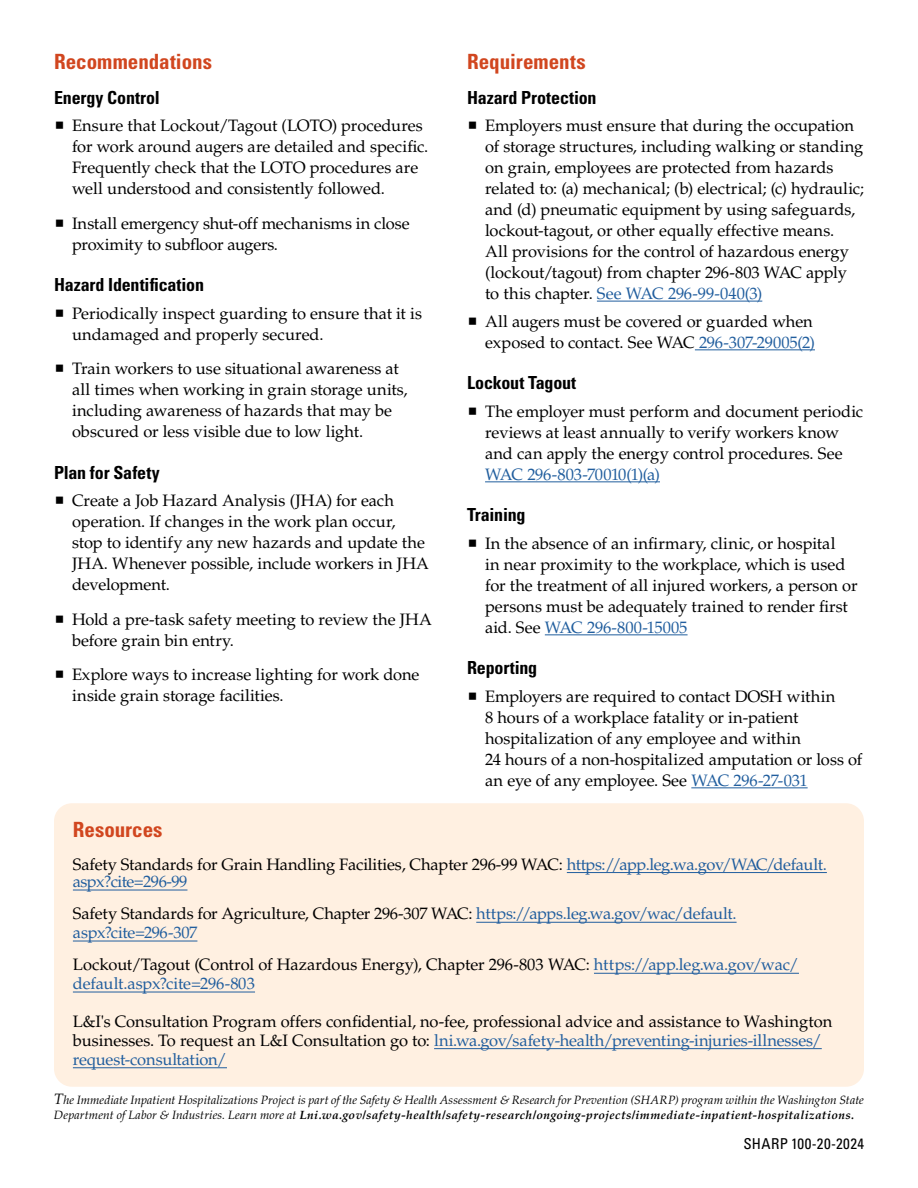
<style>
.page{position:relative;width:918px;height:1188px;background:#fff}
.page>*{position:absolute;margin:0;border:0;box-sizing:border-box;transform-origin:0 0}
.Body{font:700 condensed 21px "Univers LT Std";color:#d1461f}
.Headings_Base{font:700 condensed 21px "Univers LT Std";color:#d1461f}
.Body_-_11{font:700 condensed 18px "Univers LT Std";letter-spacing:-.005em;color:#000}
.Body-2{font:700 condensed 18px "Univers LT Std";letter-spacing:-.01em;color:#000}
.Bulleted_List_-_11{font:16.5px/21px "Palatino LT Std";letter-spacing:-.005em;color:#000}
.Headings_Base-2{font:16.5px/19px "Palatino LT Std";letter-spacing:-.01em;color:#000}
.Headings_Base-3{font:16.5px/18.8px "Palatino LT Std";letter-spacing:-.015em;color:#215e9e}
.Publication_Number{font:condensed 15px "Univers LT Std";letter-spacing:.03em;color:#000}
.ADA_Statement{font:italic 12px/14.4px "Palatino LT Std";letter-spacing:.005em;color:#000}
.s1{color:#215e9e}
.s2{color:#000}
.s3{font-size:15px}
.s4{font-weight:700}
</style>
<div class="page">
<hr style="left:597px;top:301px;width:165px;height:1px;background:#215e9e">
<hr style="left:695px;top:349px;width:120px;height:1px;background:#215e9e">
<hr style="left:485px;top:481px;width:175px;height:1px;background:#215e9e">
<hr style="left:545px;top:634px;width:143px;height:1px;background:#215e9e">
<hr style="left:691px;top:787px;width:117px;height:1px;background:#215e9e">
<div style="left:54px;top:803px;width:810px;height:284px;background:#fff0e1;border-radius:18px"></div>
<hr style="left:567px;top:872px;width:260px;height:1px;background:#215e9e">
<hr style="left:73px;top:890px;width:114px;height:1px;background:#215e9e">
<hr style="left:476px;top:922px;width:261px;height:1px;background:#215e9e">
<hr style="left:73px;top:941px;width:124px;height:1px;background:#215e9e">
<hr style="left:594px;top:973px;width:205px;height:1px;background:#215e9e">
<hr style="left:73px;top:992px;width:182px;height:1px;background:#215e9e">
<hr style="left:434px;top:1048px;width:388px;height:1px;background:#215e9e">
<hr style="left:73px;top:1067px;width:154px;height:1px;background:#215e9e">
<p class="Body" style="left:54px;top:49px;width:160px">Recommendations</p>
<p class="Body_-_11" style="left:54px;top:86px;width:107px">Energy Control</p>
<p class="Bulleted_List_-_11" style="left:72px;top:116px;width:358px">Ensure that Lockout/Tagout (LOTO) procedures for work around augers are detailed and specific.<br>Frequently check that the LOTO procedures are well understood and consistently followed.</p>
<p class="Bulleted_List_-_11" style="left:72px;top:213px;width:339px">Install emergency shut-off mechanisms in close proximity to subfloor augers.</p>
<p class="Body_-_11" style="left:54px;top:274px;width:152px">Hazard Identification</p>
<p class="Bulleted_List_-_11" style="left:72px;top:303px;width:352px">Periodically inspect guarding to ensure that it is undamaged and properly secured.</p>
<p class="Bulleted_List_-_11" style="left:72px;top:359px;width:337px">Train workers to use situational awareness at all times when working in grain storage units, including awareness of hazards that may be obscured or less visible due to low light.</p>
<p class="Body_-_11" style="left:54px;top:461px;width:107px">Plan for Safety</p>
<p class="Bulleted_List_-_11" style="left:72px;top:491px;width:359px">Create a Job Hazard Analysis (JHA) for each operation. If changes in the work plan occur, stop to identify any new hazards and update the JHA. Whenever possible, include workers in JHA development.</p>
<p class="Bulleted_List_-_11" style="left:72px;top:609px;width:361px">Hold a pre-task safety meeting to review the JHA before grain bin entry.</p>
<p class="Bulleted_List_-_11" style="left:72px;top:665px;width:349px">Explore ways to increase lighting for work done inside grain storage facilities.</p>
<p class="Body" style="left:467px;top:49px;width:120px">Requirements</p>
<p class="Body-2" style="left:467px;top:86px;width:131px">Hazard Protection</p>
<p class="Bulleted_List_-_11" style="left:485px;top:116px;width:380px">Employers must ensure that during the occupation of storage structures, including walking or standing on grain, employees are protected from hazards related to: (a) mechanical; (b) electrical; (c) hydraulic; and (d) pneumatic equipment by using safeguards, lockout-tagout, or other equally effective means.<br>All provisions for the control of hazardous energy (lockout/tagout) from chapter 296-803 WAC apply to this chapter. <span class="s1">See WAC 296-99-040(3)</span></p>
<p class="Bulleted_List_-_11" style="left:485px;top:311px;width:331px">All augers must be covered or guarded when exposed to contact. See WAC <span class="s1">296-307-29005(2)</span></p>
<p class="Body-2" style="left:467px;top:372px;width:111px">Lockout Tagout</p>
<p class="Bulleted_List_-_11" style="left:485px;top:401px;width:380px">The employer must perform and document periodic reviews at least annually to verify workers know and can apply the energy control procedures. See <span class="s1">WAC 296-803-70010(1)(a)</span></p>
<p class="Body-2" style="left:467px;top:504px;width:60px">Training</p>
<p class="Bulleted_List_-_11" style="left:485px;top:533px;width:374px">In the absence of an infirmary, clinic, or hospital<br>in near proximity to the workplace, which is used for the treatment of all injured workers, a person or persons must be adequately trained to render first aid. See <span class="s1">WAC 296-800-15005</span></p>
<p class="Body-2" style="left:467px;top:657px;width:72px">Reporting</p>
<p class="Bulleted_List_-_11" style="left:485px;top:686px;width:379px">Employers are required to contact DOSH within<br>8 hours of a workplace fatality or in-patient hospitalization of any employee and within<br>24 hours of a non-hospitalized amputation or loss of an eye of any employee. See <span class="s1">WAC 296-27-031</span></p>
<h3 class="Headings_Base" style="left:73px;top:817px;width:91px">Resources</h3>
<h3 class="Headings_Base-2" style="left:73px;top:856px;width:756px;line-height:17.4px">Safety Standards for Grain Handling Facilities, Chapter 296-99 WAC: <span class="s1">https://app.leg.wa.gov/WAC/default. aspx?cite=296-99</span></h3>
<h3 class="Headings_Base-3" style="left:73px;top:905px;width:665px"><span class="s2">Safety Standards for Agriculture, Chapter 296-307 WAC:</span> https://apps.leg.wa.gov/wac/default. aspx?cite=296-307</h3>
<h3 class="Headings_Base-2" style="left:73px;top:956px;width:728px">Lockout/Tagout (Control of Hazardous Energy), Chapter 296-803 WAC: <span class="s1">https://app.leg.wa.gov/wac/ default.aspx?cite=296-803</span></h3>
<h3 class="Headings_Base-2" style="left:73px;top:1012px;width:761px">L&amp;I's Consultation Program offers confidential, no-fee, professional advice and assistance to Washington businesses. To request an L&amp;I Consultation go to: <span class="s1">lni.wa.gov/safety-health/preventing-injuries-illnesses/ request-consultation/</span></h3>
<p class="ADA_Statement" style="left:54px;top:1093px;width:812px"><span class="s3">T</span>he Immediate Inpatient Hospitalizations Project is part of the Safety &amp; Health Assessment &amp; Research for Prevention (SHARP) program within the Washington State<br>Department of Labor &amp; Industries. Learn more at <span class="s4">Lni.wa.gov/safety-health/safety-research/ongoing-projects/immediate-inpatient-hospitalizations.</span></p>
<p class="Publication_Number" style="left:744px;top:1134px;width:122px">SHARP 100-20-2024</p>
</div>
